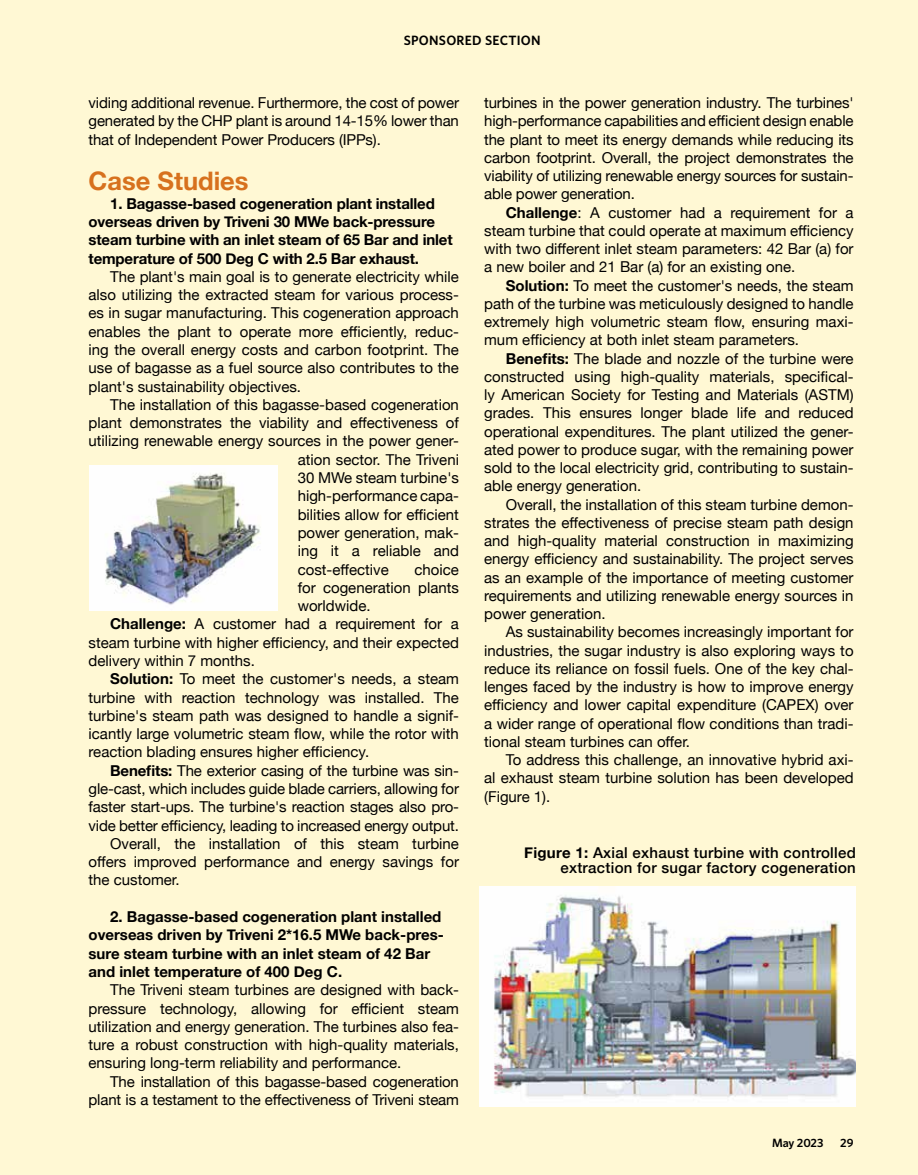
<style>
.page{position:relative;width:918px;height:1175px;background:#fff}
.page>*{position:absolute;margin:0;border:0;box-sizing:border-box;transform-origin:0 0}
.t1{font:700 25.5px "Helvetica Neue";color:#d7711e}
.t2{font:15px/18.3px "Helvetica Neue";color:#000;text-align:justify}
.t3{font:700 15px/18.3px "Helvetica Neue";letter-spacing:-.01em;color:#000}
.t4{font:500 15px/15.5px "Helvetica Neue";letter-spacing:.02em;color:#000;text-align:right}
.t5{font:600 13.5px "Whitney";letter-spacing:.02em;color:#000}
.t6{font:600 12px "Whitney";letter-spacing:-.01em;color:#000}
.s1{font-weight:700}
</style>
<div class="page">
<div style="left:0;top:0;width:918px;height:1174px;background:#fff8d4"></div>
<img style="left:479px;top:886px;width:377px;height:220px">
<img style="left:90px;top:465px;width:187px;height:145px">
<p class="t5" style="left:404px;top:31px;width:139px">SPONSORED SECTION</p>
<p class="t2" style="left:89px;top:95px;width:372px">viding additional revenue. Furthermore, the cost of power generated by the CHP plant is around 14-15% lower than that of Independent Power Producers (IPPs).</p>
<h1 class="t1" style="left:89px;top:161px;width:162px">Case Studies</h1>
<p class="t3" style="left:89px;top:194px;width:366px;text-indent:22px">1. Bagasse-based cogeneration plant installed overseas driven by Triveni 30 MWe back-pressure steam turbine with an inlet steam of 65 Bar and inlet temperature of 500 Deg C with 2.5 Bar exhaust.</p>
<p class="t2" style="left:89px;top:268px;width:372px;text-indent:22px">The plant's main goal is to generate electricity while also utilizing the extracted steam for various process&shy;es in sugar manufacturing. This cogeneration approach enables the plant to operate more efficiently, reduc&shy;ing the overall energy costs and carbon footprint. The use of bagasse as a fuel source also contributes to the plant's sustainability objectives.</p>
<p class="t2" style="left:110px;top:396px;width:350px">The installation of this bagasse-based cogeneration</p>
<p class="t2" style="left:89px;top:414px;width:372px">plant demonstrates the viability and effectiveness of</p>
<p class="t2" style="left:89px;top:433px;width:372px">utilizing renewable energy sources in the power gener-</p>
<p class="t2" style="left:298px;top:451px;width:163px">ation sector. The Triveni</p>
<p class="t2" style="left:298px;top:469px;width:163px">30 MWe steam turbine's</p>
<p class="t2" style="left:298px;top:487px;width:163px">high-performance capa-</p>
<p class="t2" style="left:298px;top:506px;width:163px">bilities allow for efficient</p>
<p class="t2" style="left:298px;top:524px;width:163px">power generation, mak-</p>
<p class="t2" style="left:298px;top:542px;width:163px">ing it a reliable and</p>
<p class="t2" style="left:298px;top:561px;width:93px">cost-effective</p>
<p class="t2" style="left:415px;top:561px;width:46px">choice</p>
<p class="t2" style="left:298px;top:579px;width:163px">for cogeneration plants</p>
<p class="t2" style="left:298px;top:597px;width:75px">worldwide.</p>
<p class="t2" style="left:110px;top:615px;width:350px"><span class="s1">Challenge:</span> A customer had a requirement for a</p>
<p class="t2" style="left:89px;top:634px;width:372px">steam turbine with higher efficiency, and their expected</p>
<p class="t2" style="left:89px;top:652px;width:168px">delivery within 7 months.</p>
<p class="t2" style="left:110px;top:670px;width:350px"><span class="s1">Solution:</span> To meet the customer's needs, a steam</p>
<p class="t2" style="left:89px;top:689px;width:372px">turbine with reaction technology was installed. The</p>
<p class="t2" style="left:89px;top:707px;width:372px">turbine's steam path was designed to handle a signif-</p>
<p class="t2" style="left:89px;top:725px;width:372px">icantly large volumetric steam flow, while the rotor with</p>
<p class="t2" style="left:89px;top:743px;width:282px">reaction blading ensures higher efficiency.</p>
<p class="t2" style="left:110px;top:762px;width:350px"><span class="s1">Benefits:</span> The exterior casing of the turbine was sin-</p>
<p class="t2" style="left:89px;top:780px;width:372px">gle-cast, which includes guide blade carriers, allowing for</p>
<p class="t2" style="left:89px;top:798px;width:372px">faster start-ups. The turbine's reaction stages also pro-</p>
<p class="t2" style="left:89px;top:817px;width:372px">vide better efficiency, leading to increased energy output.</p>
<p class="t2" style="left:110px;top:835px;width:350px">Overall, the installation of this steam turbine</p>
<p class="t2" style="left:89px;top:853px;width:372px">offers improved performance and energy savings for</p>
<p class="t2" style="left:89px;top:871px;width:93px">the customer.</p>
<p class="t3" style="left:89px;top:908px;width:357px;text-indent:22px">2. Bagasse-based cogeneration plant installed overseas driven by Triveni 2*16.5 MWe back-pres&shy;sure steam turbine with an inlet steam of 42 Bar and inlet temperature of 400 Deg C.</p>
<p class="t2" style="left:89px;top:981px;width:372px;text-indent:22px">The Triveni steam turbines are designed with back&shy;pressure technology, allowing for efficient steam utilization and energy generation. The turbines also fea&shy;ture a robust construction with high-quality materials, ensuring long-term reliability and performance.</p>
<p class="t2" style="left:89px;top:1073px;width:372px;text-align:right">The installation of this bagasse-based cogeneration plant is a testament to the effectiveness of Triveni steam</p>
<p class="t2" style="left:484px;top:94px;width:371px">turbines in the power generation industry. The turbines' high-performance capabilities and efficient design enable the plant to meet its energy demands while reducing its carbon footprint. Overall, the project demonstrates the viability of utilizing renewable energy sources for sustain&shy;able power generation.</p>
<p class="t2" style="left:484px;top:204px;width:371px;text-indent:22px"><span class="s1">Challenge</span>: A customer had a requirement for a steam turbine that could operate at maximum efficiency with two different inlet steam parameters: 42 Bar (a) for a new boiler and 21 Bar (a) for an existing one.</p>
<p class="t2" style="left:484px;top:277px;width:371px;text-indent:22px"><span class="s1">Solution:</span> To meet the customer's needs, the steam path of the turbine was meticulously designed to handle extremely high volumetric steam flow, ensuring maxi&shy;mum efficiency at both inlet steam parameters.</p>
<p class="t2" style="left:484px;top:350px;width:371px;text-indent:22px"><span class="s1">Benefits:</span> The blade and nozzle of the turbine were constructed using high-quality materials, specifical&shy;ly American Society for Testing and Materials (ASTM) grades. This ensures longer blade life and reduced operational expenditures. The plant utilized the gener&shy;ated power to produce sugar, with the remaining power sold to the local electricity grid, contributing to sustain&shy;able energy generation.</p>
<p class="t2" style="left:484px;top:496px;width:371px;text-indent:22px">Overall, the installation of this steam turbine demon&shy;strates the effectiveness of precise steam path design and high-quality material construction in maximizing energy efficiency and sustainability. The project serves as an example of the importance of meeting customer requirements and utilizing renewable energy sources in power generation.</p>
<p class="t2" style="left:484px;top:623px;width:371px;text-indent:22px">As sustainability becomes increasingly important for industries, the sugar industry is also exploring ways to reduce its reliance on fossil fuels. One of the key chal&shy;lenges faced by the industry is how to improve energy efficiency and lower capital expenditure (CAPEX) over a wider range of operational flow conditions than tradi&shy;tional steam turbines can offer.</p>
<p class="t2" style="left:484px;top:751px;width:371px;text-indent:22px">To address this challenge, an innovative hybrid axi&shy;al exhaust steam turbine solution has been developed (Figure 1).</p>
<p class="t4" style="left:524px;top:843px;width:333px"><span class="s1">Figure 1:</span> Axial exhaust turbine with controlled extraction for sugar factory cogeneration</p>
<p class="t6" style="left:772px;top:1135px;width:53px">May 2023</p>
<p class="t6" style="left:840px;top:1135px;width:15px">29</p>
</div>
